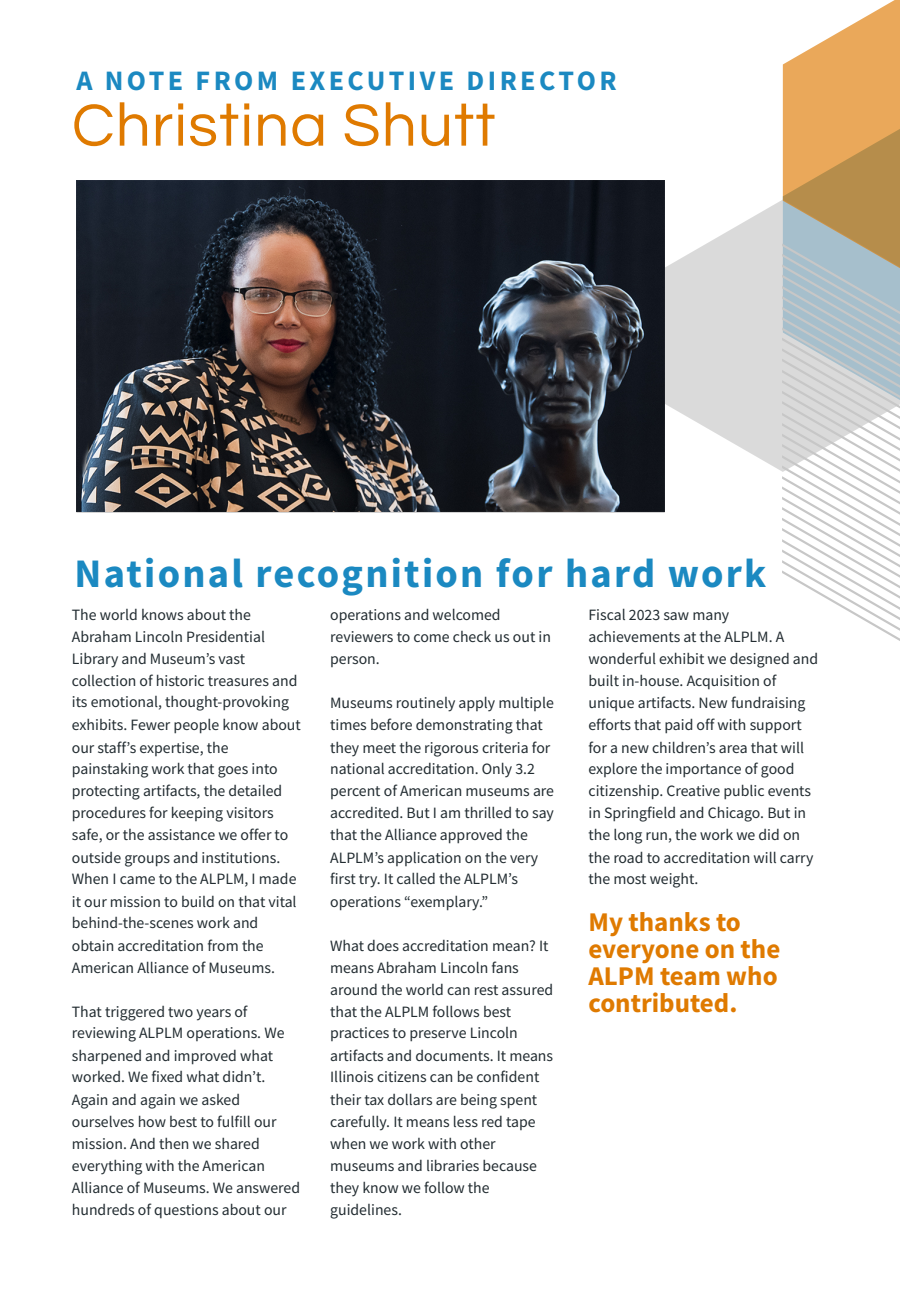
<style>
.page{position:relative;width:900px;height:1292px;background:#fff}
.page>*{position:absolute;margin:0;border:0;box-sizing:border-box;transform-origin:0 0}
.t1{font:61.8px "Questrial";letter-spacing:.02em;color:#df7a00}
.t2{font:700 40.5px "Source Sans Pro";letter-spacing:.055em;color:#1b89c1}
.t3{font:700 28.2px "Source Sans Pro";letter-spacing:.12em;color:#1b89c1}
.t4{font:700 27px/27px "Source Sans Pro";color:#df7a00}
.t5{font:15.75px/22px "Source Sans Pro";color:#222c31}
</style>
<div class="page">
<svg style="left:665px;top:199px;width:118px;height:272px;fill:#dadada"></svg>
<svg style="left:782px;top:243px;width:118px;height:398px"></svg>
<svg style="left:783px;top:0;width:117px;height:400px"></svg>
<img style="left:76px;top:181px;width:589px;height:330px">
<h3 class="t3" style="left:76px;top:63px;width:542px">A NOTE FROM EXECUTIVE DIRECTOR</h3>
<p class="t1" style="left:72px;top:95px;width:425px">Christina Shutt</p>
<h2 class="t2" style="left:74px;top:547px;width:693px">National recognition for hard work</h2>
<p class="t5" style="left:72px;top:603px;width:230px">The world knows about the<br>Abraham Lincoln Presidential<br>Library and Museum’s vast collection of historic treasures and its emotional, thought-provoking exhibits. Fewer people know about our staff’s expertise, the painstaking work that goes into protecting artifacts, the detailed procedures for keeping visitors safe, or the assistance we offer to outside groups and institutions.<br>When I came to the ALPLM, I made it our mission to build on that vital behind-the-scenes work and obtain accreditation from the<br>American Alliance of Museums.</p>
<p class="t5" style="left:72px;top:1000px;width:230px">That triggered two years of reviewing ALPLM operations. We sharpened and improved what worked. We fixed what didn’t.<br>Again and again we asked ourselves how best to fulfill our mission. And then we shared everything with the American<br>Alliance of Museums. We answered hundreds of questions about our</p>
<p class="t5" style="left:330px;top:603px;width:222px">operations and welcomed reviewers to come check us out in person.</p>
<p class="t5" style="left:330px;top:690px;width:225px">Museums routinely apply multiple times before demonstrating that they meet the rigorous criteria for national accreditation. Only 3.2 percent of American museums are</p>
<p class="t5" style="left:330px;top:801px;width:225px;line-height:22.5px">accredited. But I am thrilled to say that the Alliance approved the</p>
<p class="t5" style="left:330px;top:846px;width:210px">ALPLM’s application on the very</p>
<p class="t5" style="left:330px;top:867px;width:189px">first try. It called the ALPLM’s</p>
<p class="t5" style="left:330px;top:890px;width:159px">operations “exemplary.”</p>
<p class="t5" style="left:330px;top:934px;width:220px">What does accreditation mean? It</p>
<p class="t5" style="left:330px;top:956px;width:190px">means Abraham Lincoln fans</p>
<p class="t5" style="left:330px;top:977px;width:225px">around the world can rest assured</p>
<p class="t5" style="left:330px;top:1000px;width:182px">that the ALPLM follows best</p>
<p class="t5" style="left:330px;top:1021px;width:189px">practices to preserve Lincoln</p>
<p class="t5" style="left:330px;top:1044px;width:224px">artifacts and documents. It means</p>
<p class="t5" style="left:330px;top:1065px;width:211px">Illinois citizens can be confident</p>
<p class="t5" style="left:330px;top:1088px;width:209px">their tax dollars are being spent carefully. It means less red tape when we work with other museums and libraries because they know we follow the guidelines.</p>
<p class="t5" style="left:588px;top:603px;width:231px">Fiscal 2023 saw many achievements at the ALPLM. A wonderful exhibit we designed and built in-house. Acquisition of unique artifacts. New fundraising efforts that paid off with support for a new children’s area that will explore the importance of good citizenship. Creative public events in Springfield and Chicago. But in the long run, the work we did on the road to accreditation will carry the most weight.</p>
<h3 class="t4" style="left:588px;top:908px;width:193px">My thanks to everyone on the<br>ALPM team who contributed.</h3>
</div>
